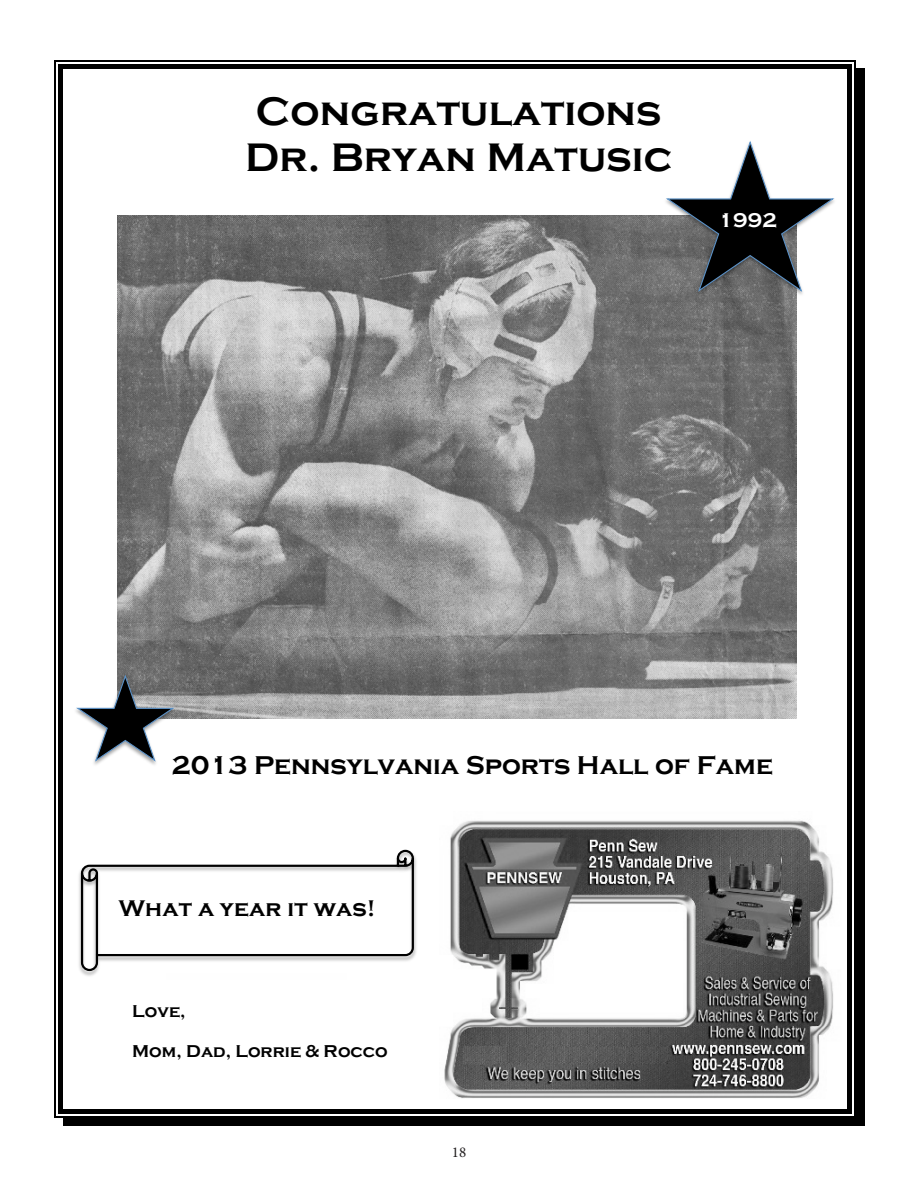
<style>
.page{position:relative;width:918px;height:1188px;background:#fff}
.page>*{position:absolute;margin:0;border:0;box-sizing:border-box;transform-origin:0 0}
.t1{font:700 40.95px/45.5px "Copperplate Gothic";letter-spacing:.005em;color:#000}
.t2{font:700 26.4px "Copperplate Gothic";color:#000}
.t3{font:700 23.25px "Copperplate Gothic";letter-spacing:.005em;color:#000}
.t4{font:700 20.4px "Copperplate Gothic";color:#fff}
.t5{font:700 17.7px "Copperplate Gothic";letter-spacing:.005em;color:#000}
.t6{font:15px "Minion Pro";color:#231f20}
</style>
<div class="page">
<img style="left:117px;top:224px;width:679px;height:495px">
<img style="left:117px;top:215px;width:544px;height:9px">
<img style="left:661px;top:215px;width:142px;height:85px">
<svg style="left:666px;top:141px;width:169px;height:152px"></svg>
<img style="left:708px;top:209px;width:93px;height:29px">
<img style="left:94px;top:672px;width:86px;height:93px">
<svg style="left:76px;top:673px;width:100px;height:90px"></svg>
<img style="left:79px;top:857px;width:338px;height:119px">
<svg style="left:80px;top:849px;width:335px;height:123px"></svg>
<img style="left:109px;top:896px;width:304px;height:42px">
<img style="left:444px;top:820px;width:390px;height:278px">
<img style="left:148px;top:750px;width:32px;height:15px">
<svg style="left:54px;top:60px;width:9px;height:9px"></svg>
<hr style="left:63px;top:60px;width:785px;height:2px;background:#000">
<hr style="left:63px;top:65px;width:785px;height:4px;background:#000">
<svg style="left:848px;top:60px;width:8px;height:9px"></svg>
<hr style="left:54px;top:69px;width:2px;height:1040px;background:#000">
<hr style="left:59px;top:69px;width:4px;height:1040px;background:#000">
<div style="left:856px;top:69px;width:8px;height:1040px;background:#000"></div>
<hr style="left:854px;top:69px;width:2px;height:1040px;background:#000">
<hr style="left:848px;top:69px;width:4px;height:1040px;background:#000">
<svg style="left:54px;top:1109px;width:9px;height:8px"></svg>
<div style="left:63px;top:1117px;width:785px;height:9px;background:#000"></div>
<hr style="left:63px;top:1115px;width:785px;height:2px;background:#000">
<hr style="left:63px;top:1109px;width:785px;height:4px;background:#000">
<div style="left:856px;top:1109px;width:8px;height:17px;background:#000"></div>
<div style="left:848px;top:1117px;width:16px;height:9px;background:#000"></div>
<svg style="left:848px;top:1109px;width:8px;height:8px"></svg>
<p class="t1" style="left:245px;top:89px;width:429px">Congratulations<br>Dr. Bryan Matusic</p>
<p class="t4" style="left:718px;top:209px;width:60px">1992</p>
<p class="t2" style="left:172px;top:750px;width:603px">2013 Pennsylvania Sports Hall of Fame</p>
<p class="t3" style="left:119px;top:896px;width:259px">What a year it was!</p>
<p class="t5" style="left:132px;top:1002px;width:55px">Love,</p>
<p class="t5" style="left:132px;top:1041px;width:257px">Mom, Dad, Lorrie &amp; Rocco</p>
<p class="t6" style="left:452px;top:1142px;width:16px">18</p>
</div>
